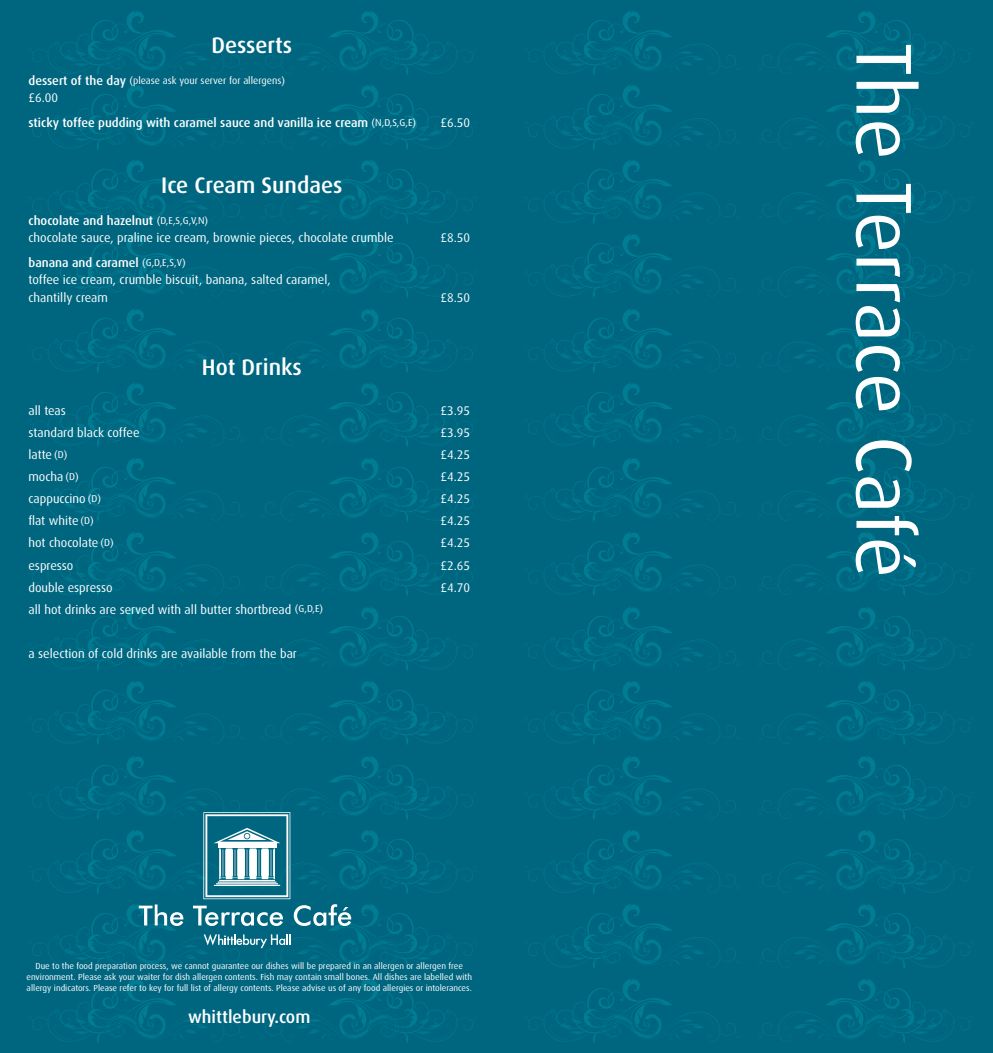
<style>
.page{position:relative;width:993px;height:1053px;background:#fff}
.page>*{position:absolute;margin:0;border:0;box-sizing:border-box;transform-origin:0 0}
.t1{font:79px "Dax";color:#fff}
.t2{font:500 22.5px "Dax";color:#fff}
.t3{font:500 17.5px "Dax";color:#fff}
.t4{font:12.5px/17.5px "Dax";color:#fff}
.t5{font:500 12.5px/17.5px "Dax";color:#fff}
.t6{font:10px "Dax";color:#fff}
.t7{font:8.75px/11.2px "Dax";color:#fff;text-align:center}
.s1{font-weight:400}
.s2{font-weight:500}
</style>
<div class="page">
<div style="left:0;top:0;width:992px;height:1052px;background:#006680"></div>
<img style="left:528px;top:11px;width:208px;height:64px">
<img style="left:32px;top:11px;width:208px;height:64px">
<img style="left:528px;top:85px;width:208px;height:65px">
<img style="left:32px;top:85px;width:208px;height:65px">
<img style="left:528px;top:160px;width:208px;height:64px">
<img style="left:32px;top:160px;width:208px;height:64px">
<img style="left:528px;top:234px;width:208px;height:64px">
<img style="left:32px;top:234px;width:208px;height:64px">
<img style="left:528px;top:309px;width:208px;height:64px">
<img style="left:32px;top:309px;width:208px;height:64px">
<img style="left:528px;top:383px;width:208px;height:64px">
<img style="left:32px;top:383px;width:208px;height:64px">
<img style="left:528px;top:458px;width:208px;height:64px">
<img style="left:32px;top:458px;width:208px;height:64px">
<img style="left:528px;top:532px;width:208px;height:64px">
<img style="left:32px;top:532px;width:208px;height:64px">
<img style="left:528px;top:607px;width:208px;height:64px">
<img style="left:32px;top:607px;width:208px;height:64px">
<img style="left:528px;top:681px;width:208px;height:64px">
<img style="left:32px;top:681px;width:208px;height:64px">
<img style="left:528px;top:756px;width:208px;height:64px">
<img style="left:32px;top:756px;width:208px;height:64px">
<img style="left:528px;top:830px;width:208px;height:64px">
<img style="left:32px;top:830px;width:161px;height:64px">
<img style="left:528px;top:904px;width:208px;height:65px">
<img style="left:32px;top:904px;width:215px;height:65px">
<img style="left:528px;top:979px;width:208px;height:64px">
<img style="left:32px;top:979px;width:208px;height:64px">
<img style="left:762px;top:11px;width:208px;height:64px">
<img style="left:265px;top:11px;width:208px;height:64px">
<img style="left:762px;top:85px;width:208px;height:65px">
<img style="left:265px;top:85px;width:208px;height:65px">
<img style="left:762px;top:160px;width:208px;height:64px">
<img style="left:265px;top:160px;width:208px;height:64px">
<img style="left:762px;top:234px;width:208px;height:64px">
<img style="left:265px;top:234px;width:208px;height:64px">
<img style="left:762px;top:309px;width:208px;height:64px">
<img style="left:265px;top:309px;width:208px;height:64px">
<img style="left:762px;top:383px;width:208px;height:64px">
<img style="left:265px;top:383px;width:208px;height:64px">
<img style="left:762px;top:458px;width:208px;height:64px">
<img style="left:265px;top:458px;width:208px;height:64px">
<img style="left:762px;top:532px;width:208px;height:64px">
<img style="left:265px;top:532px;width:208px;height:64px">
<img style="left:762px;top:607px;width:208px;height:64px">
<img style="left:265px;top:607px;width:208px;height:64px">
<img style="left:762px;top:681px;width:208px;height:64px">
<img style="left:265px;top:681px;width:208px;height:64px">
<img style="left:762px;top:756px;width:208px;height:64px">
<img style="left:265px;top:756px;width:208px;height:64px">
<img style="left:762px;top:830px;width:208px;height:64px">
<img style="left:351px;top:830px;width:122px;height:64px">
<img style="left:762px;top:904px;width:208px;height:65px">
<img style="left:260px;top:904px;width:213px;height:65px">
<img style="left:762px;top:979px;width:208px;height:64px">
<img style="left:265px;top:979px;width:208px;height:64px">
<svg style="left:204px;top:933px;width:87px;height:15px"></svg>
<svg style="left:139px;top:904px;width:44px;height:21px"></svg>
<svg style="left:193px;top:812px;width:158px;height:113px"></svg>
<p class="t2" style="left:211px;top:33px;width:82px">Desserts</p>
<p class="t6" style="left:129px;top:74px;width:157px">(please ask your server for allergens(</p>
<p class="t5" style="left:28px;top:72px;width:99px">dessert of the day <span class="s1">£6.00</span></p>
<p class="t5" style="left:28px;top:114px;width:341px">sticky toffee pudding with caramel sauce and vanilla ice cream</p>
<p class="t6" style="left:371px;top:117px;width:46px">N( (E,G,S,D,</p>
<p class="t2" style="left:161px;top:173px;width:183px">Ice Cream Sundaes</p>
<p class="t6" style="left:157px;top:214px;width:53px">N,V,G,S,E,D( (</p>
<p class="t5" style="left:28px;top:212px;width:126px">chocolate and hazelnut</p>
<p class="t4" style="left:28px;top:229px;width:366px">chocolate sauce, praline ice cream, brownie pieces, chocolate crumble</p>
<p class="t6" style="left:142px;top:256px;width:45px">(V,S,E,D,G(</p>
<p class="t4" style="left:28px;top:254px;width:304px"><span class="s2">banana and caramel<br></span>toffee ice cream, crumble biscuit, banana, salted caramel,</p>
<p class="t4" style="left:28px;top:289px;width:81px">chantilly cream</p>
<p class="t4" style="left:28px;top:402px;width:39px">all teas</p>
<p class="t4" style="left:28px;top:424px;width:112px">standard black coffee</p>
<p class="t4" style="left:28px;top:446px;width:25px">latte</p>
<p class="t6" style="left:54px;top:449px;width:15px">(D(</p>
<p class="t4" style="left:28px;top:468px;width:37px">mocha</p>
<p class="t6" style="left:65px;top:471px;width:15px">(D(</p>
<p class="t4" style="left:28px;top:490px;width:59px">cappuccino</p>
<p class="t6" style="left:88px;top:493px;width:15px">(D(</p>
<p class="t4" style="left:28px;top:512px;width:52px">flat white</p>
<p class="t6" style="left:80px;top:515px;width:15px">(D(</p>
<p class="t4" style="left:28px;top:534px;width:71px">hot chocolate</p>
<p class="t6" style="left:100px;top:537px;width:15px">(D(</p>
<p class="t4" style="left:28px;top:556px;width:46px">espresso</p>
<p class="t4" style="left:28px;top:578px;width:86px">double espresso</p>
<p class="t2" style="left:202px;top:355px;width:101px">Hot Drinks</p>
<p class="t4" style="left:28px;top:600px;width:264px">all hot drinks are served with all butter shortbread</p>
<p class="t4" style="left:28px;top:645px;width:270px">a selection of cold drinks are available from the bar</p>
<p class="t6" style="left:295px;top:603px;width:30px">(E,D,G(</p>
<p class="t4" style="left:440px;top:114px;width:31px">£6.50</p>
<p class="t4" style="left:440px;top:229px;width:31px">£8.50</p>
<p class="t4" style="left:440px;top:289px;width:31px">£8.50</p>
<p class="t4" style="left:440px;top:402px;width:31px">£3.95</p>
<p class="t4" style="left:440px;top:424px;width:31px">£3.95</p>
<p class="t4" style="left:440px;top:446px;width:31px">£4.25</p>
<p class="t4" style="left:440px;top:468px;width:31px">£4.25</p>
<p class="t4" style="left:440px;top:490px;width:31px">£4.25</p>
<p class="t4" style="left:440px;top:512px;width:31px">£4.25</p>
<p class="t4" style="left:440px;top:534px;width:31px">£4.25</p>
<p class="t4" style="left:440px;top:556px;width:31px">£2.65</p>
<p class="t4" style="left:440px;top:578px;width:31px">£4.70</p>
<p class="t7" style="left:26px;top:960px;width:447px">Due to the food preparation process, we cannot guarantee our dishes will be prepared in an allergen or allergen free environment. Please ask your waiter for dish allergen contents. Fish may contain small bones. All dishes are labelled with allergy indicators. Please refer to key for full list of allergy contents. Please advise us of any food allergies or intolerances.</p>
<p class="t3" style="left:188px;top:1006px;width:124px">whittlebury.com</p>
<p class="t1" style="left:927px;top:43px;width:537px;rotate:90deg">The Terrace Café</p>
</div>
